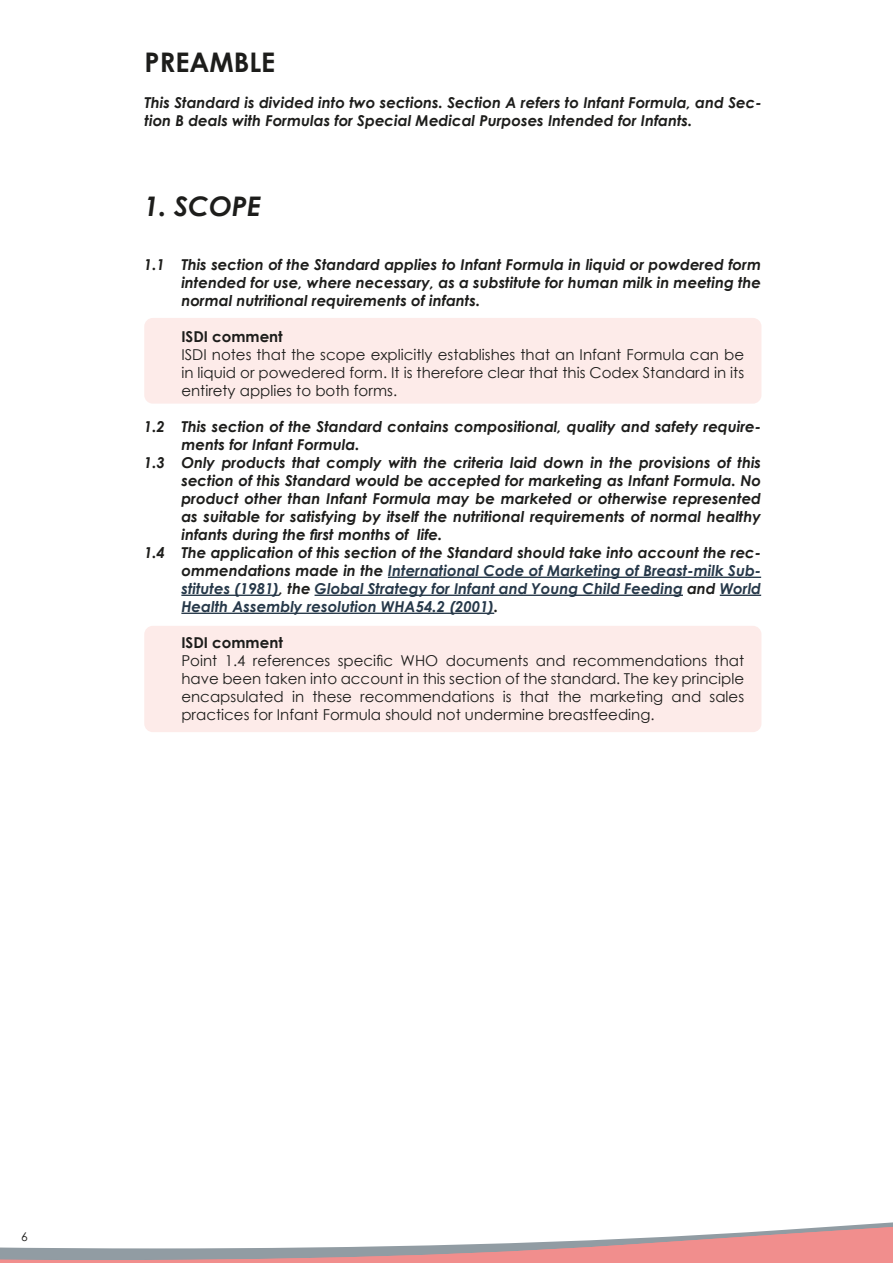
<style>
.page{position:relative;width:893px;height:1263px;background:#fff}
.page>*{position:absolute;margin:0;border:0;box-sizing:border-box;transform-origin:0 0}
.t1{font:700 27px "Century Gothic";color:#1d1d1b}
.t2{font:italic 700 27px "Century Gothic";color:#1d1d1b}
.t3{font:italic 700 15px/18px "Century Gothic";color:#1d1d1b}
.t4{font:15px/18px "Century Gothic";color:#1d1d1b;text-align:justify}
.t5{font:italic 700 15px "Century Gothic";color:#263849}
.t6{font:700 15px "Century Gothic";color:#1d1d1b}
.t7{font:12px "Century Gothic";color:#1d1d1b}
.s1{color:#1d1d1b}
</style>
<div class="page">
<div style="left:144px;top:626px;width:617px;height:106px;background:#fdebe9;border-radius:9px"></div>
<div style="left:144px;top:318px;width:617px;height:86px;background:#fdebe9;border-radius:9px"></div>
<hr style="left:388px;top:577px;width:373px;height:1px;background:#263849">
<hr style="left:181px;top:595px;width:98px;height:1px;background:#263849">
<hr style="left:315px;top:595px;width:368px;height:1px;background:#263849">
<hr style="left:720px;top:595px;width:41px;height:1px;background:#263849">
<hr style="left:181px;top:613px;width:313px;height:1px;background:#263849">
<svg style="left:0;top:1227px;width:893px;height:36px"></svg>
<h1 class="t1" style="left:145px;top:45px;width:132px">PREAMBLE</h1>
<p class="t3" style="left:145px;top:93px;width:619px">This Standard is divided into two sections. Section A refers to Infant Formula, and Sec&shy;tion B deals with Formulas for Special Medical Purposes Intended for Infants.</p>
<h1 class="t2" style="left:144px;top:189px;width:119px">1. SCOPE</h1>
<p class="t3" style="left:181px;top:255px;width:581px;text-align:justify;text-indent:-37px">1.1 This section of the Standard applies to Infant Formula in liquid or powdered form intended for use, where necessary, as a substitute for human milk in meeting the normal nutritional requirements of infants.</p>
<p class="t6" style="left:181px;top:327px;width:103px">ISDI comment</p>
<p class="t4" style="left:181px;top:345px;width:564px">ISDI notes that the scope explicitly establishes that an Infant Formula can be in liquid or powedered form. It is therefore clear that this Codex Standard in its entirety applies to both forms.</p>
<p class="t3" style="left:144px;top:417px;width:619px">1.2 This section of the Standard contains compositional, quality and safety require-</p>
<p class="t3" style="left:181px;top:435px;width:180px">ments for Infant Formula.</p>
<p class="t3" style="left:144px;top:453px;width:619px">1.3 Only products that comply with the criteria laid down in the provisions of this</p>
<p class="t3" style="left:181px;top:471px;width:581px">section of this Standard would be accepted for marketing as Infant Formula. No</p>
<p class="t3" style="left:181px;top:489px;width:581px">product other than Infant Formula may be marketed or otherwise represented</p>
<p class="t3" style="left:181px;top:507px;width:581px">as suitable for satisfying by itself the nutritional requirements of normal healthy</p>
<p class="t3" style="left:181px;top:525px;width:262px">infants during the first months of life.</p>
<p class="t3" style="left:144px;top:543px;width:619px">1.4 The application of this section of the Standard should take into account the rec-</p>
<p class="t5" style="left:181px;top:561px;width:581px"><span class="s1">ommendations made in the</span> International Code of Marketing of Breast-milk Sub-</p>
<p class="t5" style="left:181px;top:579px;width:581px">stitutes (1981)<span class="s1">, the</span> Global Strategy for Infant and Young Child Feeding <span class="s1">and</span> World</p>
<p class="t5" style="left:181px;top:597px;width:319px">Health Assembly resolution WHA54.2 (2001)<span class="s1">.</span></p>
<p class="t6" style="left:181px;top:633px;width:103px">ISDI comment</p>
<p class="t4" style="left:181px;top:651px;width:564px">Point 1.4 references specific WHO documents and recommendations that have been taken into account in this section of the standard. The key principle encapsulated in these recommendations is that the marketing and sales practices for Infant Formula should not undermine breastfeeding.</p>
<p class="t7" style="left:21px;top:1229px;width:8px">6</p>
</div>
